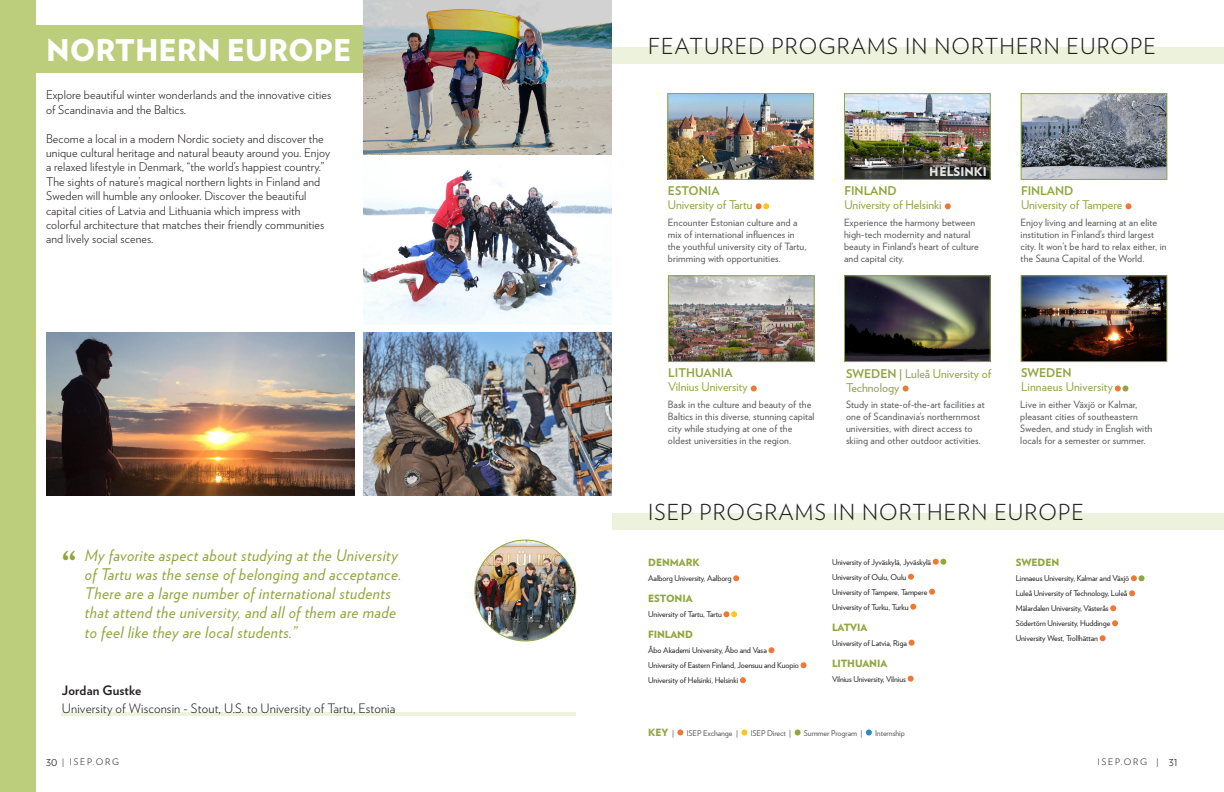
<style>
.page{position:relative;width:1224px;height:792px;background:#fff}
.page>*{position:absolute;margin:0;border:0;box-sizing:border-box;transform-origin:0 0}
.t1{font:700 42px "Verlag";color:#90a53e}
.t2{font:900 30px "Verlag";color:#fff}
.t3{font:300 22px "Verlag";letter-spacing:.05em;color:#231f20}
.t4{font:italic 16px/19.2px "Verlag";letter-spacing:.025em;color:#90a63e}
.Fun_things{font:300 13px "Verlag";letter-spacing:.01em;color:#231f20}
.Fun_things-2{font:700 13px "Verlag";letter-spacing:.01em;color:#231f20}
.t5{font:300 12px/14.4px "Verlag";letter-spacing:.01em;color:#231f20}
.Fun_things-3{font:12px/14px "Verlag";color:#8fa43d}
.Fun_things-4{font:12px/14px "Verlag";color:#90a63e}
.t6{font:900 12px "Verlag";color:#fff}
.Fun_things-5{font:10px/12px "Verlag";letter-spacing:.01em;color:#57585a}
.Fun_things-6{font:900 10px "Verlag";letter-spacing:-.01em;color:#90a63e}
.Fun_things-7{font:900 10px "Verlag";color:#90a53e}
.t7{font:300 9px "Verlag";letter-spacing:.2em;color:#231f20}
.Fun_things-8{font:8px "Verlag";letter-spacing:-.01em;color:#231f20}
.Fun_things-9{font:8px "Verlag";letter-spacing:-.01em;color:#57585a}
.s1{font-weight:700}
.s2{font-weight:400;font-size:8px;color:#57585a}
</style>
<div class="page">
<hr style="left:62px;top:713px;width:514px;height:3px;background:#ecf2db">
<svg style="left:733px;top:575px;width:6px;height:6px"></svg>
<svg style="left:723px;top:611px;width:14px;height:6px"></svg>
<svg style="left:768px;top:647px;width:6px;height:6px"></svg>
<svg style="left:801px;top:662px;width:6px;height:6px"></svg>
<svg style="left:740px;top:677px;width:6px;height:6px"></svg>
<svg style="left:933px;top:559px;width:13px;height:6px"></svg>
<svg style="left:908px;top:574px;width:6px;height:6px"></svg>
<svg style="left:929px;top:589px;width:6px;height:6px"></svg>
<svg style="left:910px;top:604px;width:6px;height:6px"></svg>
<svg style="left:909px;top:640px;width:6px;height:6px"></svg>
<svg style="left:908px;top:676px;width:6px;height:6px"></svg>
<svg style="left:1131px;top:575px;width:14px;height:6px"></svg>
<svg style="left:1129px;top:590px;width:6px;height:6px"></svg>
<svg style="left:1110px;top:605px;width:6px;height:6px"></svg>
<svg style="left:1112px;top:620px;width:6px;height:6px"></svg>
<svg style="left:1100px;top:635px;width:6px;height:6px"></svg>
<svg style="left:677px;top:730px;width:6px;height:6px"></svg>
<svg style="left:741px;top:730px;width:6px;height:6px"></svg>
<svg style="left:795px;top:730px;width:6px;height:6px"></svg>
<svg style="left:866px;top:730px;width:6px;height:6px"></svg>
<div style="left:612px;top:513px;width:612px;height:17px;background:#ecf2db"></div>
<div style="left:612px;top:47px;width:612px;height:17px;background:#ecf2db"></div>
<img style="left:46px;top:332px;width:309px;height:163px">
<img style="left:363px;top:332px;width:249px;height:163px">
<img style="left:363px;top:170px;width:249px;height:154px">
<img style="left:363px;top:0;width:249px;height:155px">
<div style="left:21px;top:25px;width:342px;height:48px;background:#bccd7b"></div>
<div style="left:0;top:0;width:36px;height:792px;background:#bccd7b"></div>
<img style="left:670px;top:95px;width:142px;height:83px">
<div style="left:668px;top:93px;width:146px;height:87px;border:1px solid #90a63e"></div>
<img style="left:670px;top:278px;width:142px;height:82px">
<div style="left:668px;top:276px;width:146px;height:86px;border:1px solid #90a63e"></div>
<img style="left:846px;top:95px;width:142px;height:83px">
<div style="left:844px;top:93px;width:146px;height:87px;border:1px solid #90a63e"></div>
<img style="left:846px;top:278px;width:142px;height:82px">
<div style="left:844px;top:276px;width:146px;height:86px;border:1px solid #90a63e"></div>
<img style="left:1023px;top:95px;width:142px;height:83px">
<div style="left:1021px;top:93px;width:146px;height:87px;border:1px solid #90a63e"></div>
<img style="left:1023px;top:278px;width:142px;height:82px">
<div style="left:1021px;top:276px;width:146px;height:86px;border:1px solid #90a63e"></div>
<svg style="left:756px;top:203px;width:13px;height:6px"></svg>
<svg style="left:751px;top:385px;width:6px;height:6px"></svg>
<svg style="left:945px;top:203px;width:6px;height:6px"></svg>
<svg style="left:903px;top:386px;width:6px;height:6px"></svg>
<svg style="left:1126px;top:203px;width:6px;height:6px"></svg>
<svg style="left:1115px;top:385px;width:13px;height:6px"></svg>
<img style="left:475px;top:540px;width:101px;height:101px;border-radius:50px">
<p class="t2" style="left:46px;top:26px;width:307px">NORTHERN EUROPE</p>
<p class="t5" style="left:46px;top:87px;width:287px">Explore beautiful winter wonderlands and the innovative cities of Scandinavia and the Baltics.</p>
<p class="t5" style="left:46px;top:130px;width:279px">Become a local in a modern Nordic society and discover the</p>
<p class="t5" style="left:46px;top:145px;width:286px">unique cultural heritage and natural beauty around you. Enjoy</p>
<p class="t5" style="left:46px;top:159px;width:280px">a relaxed lifestyle in Denmark, “the world’s happiest country.” The sights of nature’s magical northern lights in Finland and Sweden will humble any onlooker. Discover the beautiful capital cities of Latvia and Lithuania which impress with colorful architecture that matches their friendly communities and lively social scenes.</p>
<p class="t3" style="left:648px;top:30px;width:509px">FEATURED PROGRAMS IN NORTHERN EUROPE</p>
<p class="Fun_things-3" style="left:668px;top:183px;width:86px"><span class="s1">ESTONIA<br></span>University of Tartu</p>
<p class="Fun_things-5" style="left:668px;top:216px;width:140px">Encounter Estonian culture and a mix of international influences in the youthful university city of Tartu, brimming with opportunities.</p>
<p class="t6" style="left:930px;top:161px;width:58px">HELSINKI</p>
<p class="Fun_things-3" style="left:844px;top:183px;width:99px"><span class="s1">FINLAND<br></span>University of Helsinki</p>
<p class="Fun_things-5" style="left:844px;top:216px;width:136px">Experience the harmony between high-tech modernity and natural beauty in Finland’s heart of culture and capital city.</p>
<p class="Fun_things-4" style="left:1021px;top:183px;width:103px"><span class="s1">FINLAND<br></span>University of Tampere</p>
<p class="Fun_things-5" style="left:1021px;top:216px;width:147px">Enjoy living and learning at an elite institution in Finland’s third largest city. It won’t be hard to relax either, in the Sauna Capital of the World.</p>
<p class="Fun_things-4" style="left:668px;top:366px;width:81px"><span class="s1">LITHUANIA<br></span>Vilnius University</p>
<p class="Fun_things-5" style="left:668px;top:398px;width:148px">Bask in the culture and beauty of the Baltics in this diverse, stunning capital city while studying at one of the oldest universities in the region.</p>
<p class="Fun_things-3" style="left:846px;top:366px;width:147px"><span class="s1">SWEDEN |</span> Luleå University of<br>Technology</p>
<p class="Fun_things-5" style="left:846px;top:398px;width:140px">Study in state-of-the-art facilities at one of Scandinavia’s northernmost universities, with direct access to skiing and other outdoor activities.</p>
<p class="Fun_things-3" style="left:1021px;top:366px;width:93px"><span class="s1">SWEDEN<br></span>Linnaeus University</p>
<p class="Fun_things-5" style="left:1020px;top:398px;width:134px">Live in either Växjö or Kalmar, pleasant cities of southeastern<br>Sweden, and study in English with locals for a semester or summer.</p>
<p class="t3" style="left:648px;top:496px;width:437px">ISEP PROGRAMS IN NORTHERN EUROPE</p>
<p class="t4" style="left:85px;top:544px;width:318px">My favorite aspect about studying at the University of Tartu was the sense of belonging and acceptance.<br>There are a large number of international students that attend the university, and all of them are made to feel like they are local students.”</p>
<p class="Fun_things-6" style="left:648px;top:554px;width:53px">DENMARK</p>
<p class="t1" style="left:62px;top:533px;width:16px">“</p>
<p class="Fun_things-8" style="left:648px;top:572px;width:85px">Aalborg University, Aalborg</p>
<p class="Fun_things-6" style="left:648px;top:590px;width:46px">ESTONIA</p>
<p class="Fun_things-8" style="left:648px;top:608px;width:75px">University of Tartu, Tartu</p>
<p class="Fun_things-6" style="left:648px;top:626px;width:46px">FINLAND</p>
<p class="Fun_things-8" style="left:648px;top:644px;width:120px">Åbo Akademi University, Åbo and Vasa</p>
<p class="Fun_things-8" style="left:648px;top:659px;width:152px">University of Eastern Finland, Joensuu and Kuopio</p>
<p class="Fun_things-8" style="left:648px;top:674px;width:92px">University of Helsinki, Helsinki</p>
<p class="Fun_things-2" style="left:62px;top:680px;width:81px">Jordan Gustke</p>
<p class="Fun_things" style="left:62px;top:699px;width:335px">University of Wisconsin - Stout, U.S. to University of Tartu, Estonia</p>
<p class="Fun_things-8" style="left:832px;top:556px;width:101px">University of Jyväskylä, Jyväskylä</p>
<p class="Fun_things-8" style="left:832px;top:571px;width:76px">University of Oulu, Oulu</p>
<p class="Fun_things-8" style="left:832px;top:586px;width:97px">University of Tampere, Tampere</p>
<p class="Fun_things-8" style="left:832px;top:601px;width:78px">University of Turku, Turku</p>
<p class="Fun_things-6" style="left:832px;top:619px;width:37px">LATVIA</p>
<p class="Fun_things-8" style="left:832px;top:637px;width:76px">University of Latvia, Riga</p>
<p class="Fun_things-6" style="left:832px;top:655px;width:57px">LITHUANIA</p>
<p class="Fun_things-8" style="left:832px;top:673px;width:75px">Vilnius University, Vilnius</p>
<p class="Fun_things-7" style="left:648px;top:724px;width:27px">KEY <span class="s2">|</span></p>
<p class="Fun_things-9" style="left:687px;top:727px;width:53px">ISEP Exchange |</p>
<p class="Fun_things-9" style="left:751px;top:727px;width:42px">ISEP Direct |</p>
<p class="Fun_things-9" style="left:804px;top:727px;width:60px">Summer Program |</p>
<p class="Fun_things-9" style="left:875px;top:727px;width:31px">Internship</p>
<p class="Fun_things-6" style="left:1016px;top:554px;width:45px">SWEDEN</p>
<p class="Fun_things-8" style="left:1016px;top:572px;width:115px">Linnaeus University, Kalmar and Växjö</p>
<p class="Fun_things-8" style="left:1016px;top:587px;width:113px">Luleå University of Technology, Luleå</p>
<p class="Fun_things-8" style="left:1016px;top:602px;width:94px">Mälardalen University, Västerås</p>
<p class="Fun_things-8" style="left:1016px;top:617px;width:96px">Södertörn University, Huddinge</p>
<p class="Fun_things-8" style="left:1016px;top:632px;width:84px">University West, Trollhättan</p>
<p class="t7" style="left:62px;top:755px;width:58px">| ISEP.ORG</p>
<p class="t7" style="left:1098px;top:755px;width:62px">ISEP.ORG |</p>
<p class="t5" style="left:46px;top:753px;width:13px">30</p>
<p class="t5" style="left:1169px;top:753px;width:11px">31</p>
</div>
